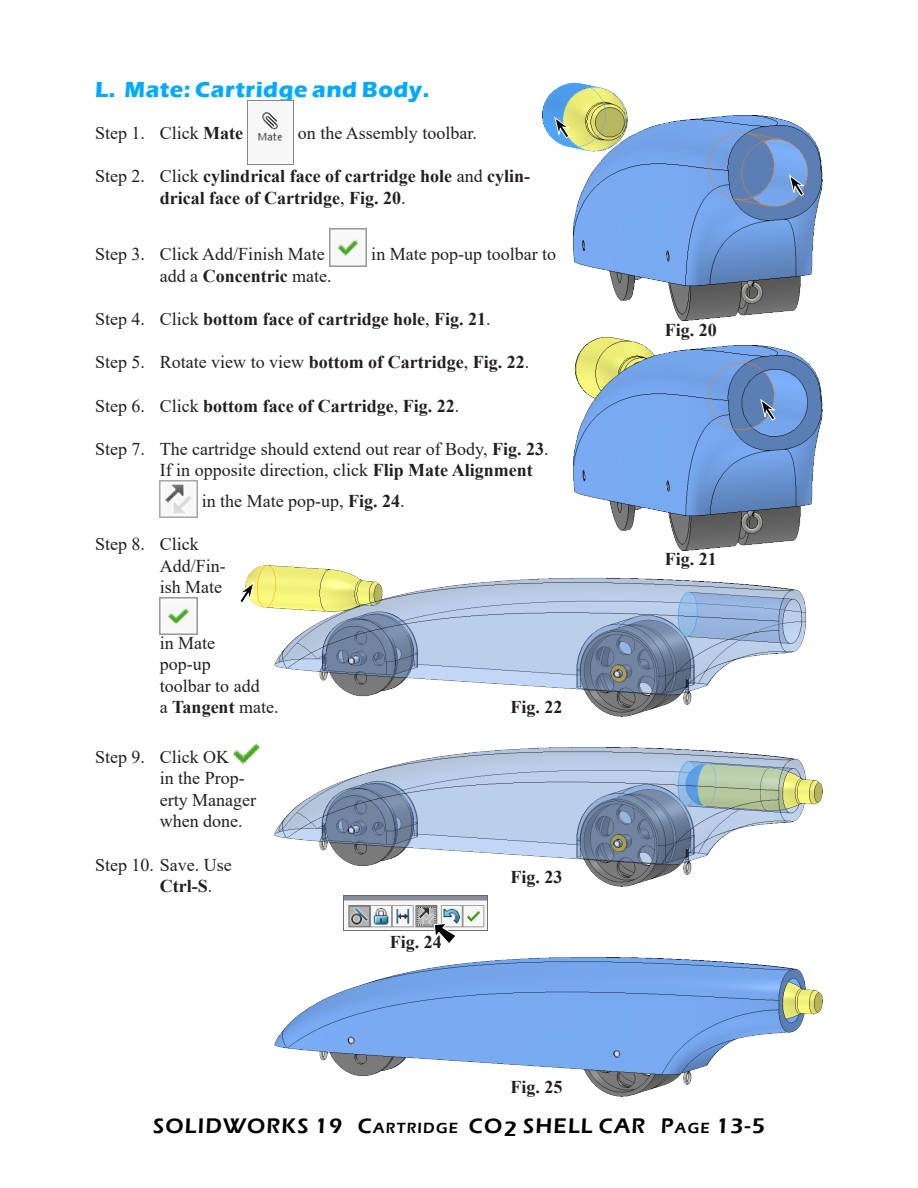
<style>
.page{position:relative;width:918px;height:1188px;background:#fff}
.page>*{position:absolute;margin:0;border:0;box-sizing:border-box;transform-origin:0 0}
.Subhead_1{font:700 22.5px "Eras ITC";letter-spacing:.025em;color:#00abff}
.t1{font:600 21.75px "Eras ITC";letter-spacing:.055em;color:#000}
.Body_text{font:18px/21.6px "Times New Roman";color:#231f20}
.Body_text-2{font:700 18px/21.6px "Times New Roman";color:#231f20}
.Fig_No{font:700 18px "Times New Roman";color:#231f20}
.s1{font-weight:700}
.s2{font-weight:400}
.s3{font-size:15.15px}
</style>
<div class="page">
<img style="left:248px;top:100px;width:45px;height:41px">
<img style="left:329px;top:229px;width:38px;height:37px">
<img style="left:160px;top:480px;width:37px;height:38px">
<img style="left:160px;top:597px;width:37px;height:38px">
<img style="left:233px;top:742px;width:27px;height:23px">
<img style="left:543px;top:83px;width:280px;height:229px">
<img style="left:573px;top:312px;width:250px;height:238px">
<img style="left:344px;top:896px;width:144px;height:35px">
<svg style="left:434px;top:923px;width:23px;height:20px"></svg>
<img style="left:246px;top:565px;width:560px;height:152px">
<img style="left:274px;top:747px;width:549px;height:139px">
<img style="left:274px;top:957px;width:549px;height:139px">
<svg style="left:789px;top:175px;width:17px;height:22px"></svg>
<svg style="left:554px;top:117px;width:18px;height:22px"></svg>
<svg style="left:760px;top:399px;width:18px;height:22px"></svg>
<svg style="left:240px;top:582px;width:15px;height:22px"></svg>
<p class="Subhead_1" style="left:95px;top:76px;width:336px">L. Mate: Cartridge and Body.</p>
<p class="Body_text" style="left:95px;top:122px;width:150px">Step 1. Click <span class="s1">Mate</span></p>
<p class="Body_text" style="left:298px;top:122px;width:180px">on the Assembly toolbar.</p>
<p class="Body_text-2" style="left:160px;top:165px;width:372px;text-indent:-65px"><span class="s2">Step 2. Click</span> cylindrical face of cartridge hole <span class="s2">and</span> cylin&shy;drical face of Cartridge<span class="s2">,</span> Fig. 20<span class="s2">.</span></p>
<p class="Body_text" style="left:95px;top:243px;width:231px">Step 3. Click Add/Finish Mate</p>
<p class="Body_text" style="left:371px;top:243px;width:186px">in Mate pop-up toolbar to</p>
<p class="Body_text-2" style="left:160px;top:265px;width:173px"><span class="s2">add a</span> Concentric <span class="s2">mate.</span></p>
<p class="Body_text-2" style="left:95px;top:308px;width:397px"><span class="s2">Step 4. Click</span> bottom face of cartridge hole<span class="s2">,</span> Fig. 21<span class="s2">.</span></p>
<p class="Body_text" style="left:95px;top:351px;width:436px">Step 5. Rotate view to view <span class="s1">bottom of Cartridge</span>, <span class="s1">Fig. 22</span>.</p>
<p class="Body_text-2" style="left:95px;top:394px;width:366px"><span class="s2">Step 6. Click</span> bottom face of Cartridge<span class="s2">,</span> Fig. 22<span class="s2">.</span></p>
<p class="Body_text" style="left:160px;top:437px;width:390px;text-indent:-65px">Step 7. The cartridge should extend out rear of Body, <span class="s1">Fig. 23</span>.<br>If in opposite direction, click <span class="s1">Flip Mate Alignment</span></p>
<p class="Body_text" style="left:202px;top:490px;width:204px">in the Mate pop-up, <span class="s1">Fig. 24</span>.</p>
<p class="Body_text" style="left:160px;top:533px;width:68px;text-indent:-65px">Step 8. Click<br>Add/Fin&shy;ish Mate</p>
<p class="Body_text" style="left:160px;top:631px;width:120px">in Mate<br>pop-up<br>toolbar to add<br>a <span class="s1">Tangent</span> mate.</p>
<p class="Body_text" style="left:160px;top:745px;width:98px;text-indent:-65px">Step 9. Click OK<br>in the Prop&shy;erty Manager when done.</p>
<p class="Body_text" style="left:160px;top:853px;width:73px;text-indent:-65px">Step 10. Save. Use<br><span class="s1">Ctrl-S</span>.</p>
<p class="Fig_No" style="left:390px;top:929px;width:54px">Fig. 24</p>
<p class="Fig_No" style="left:510px;top:694px;width:54px">Fig. 22</p>
<p class="Fig_No" style="left:510px;top:864px;width:54px">Fig. 23</p>
<p class="Fig_No" style="left:510px;top:1074px;width:54px">Fig. 25</p>
<p class="Fig_No" style="left:665px;top:317px;width:54px">Fig. 20</p>
<p class="Fig_No" style="left:665px;top:546px;width:54px">Fig. 21</p>
<p class="t1" style="left:153px;top:1114px;width:264px">SOLIDWORKS 19 C<span class="s3">ARTRID</span></p>
<p class="t1" style="left:436px;top:1114px;width:330px"><span class="s3">GE</span> CO2 SHELL CAR P<span class="s3">AGE</span> 13-5</p>
</div>
